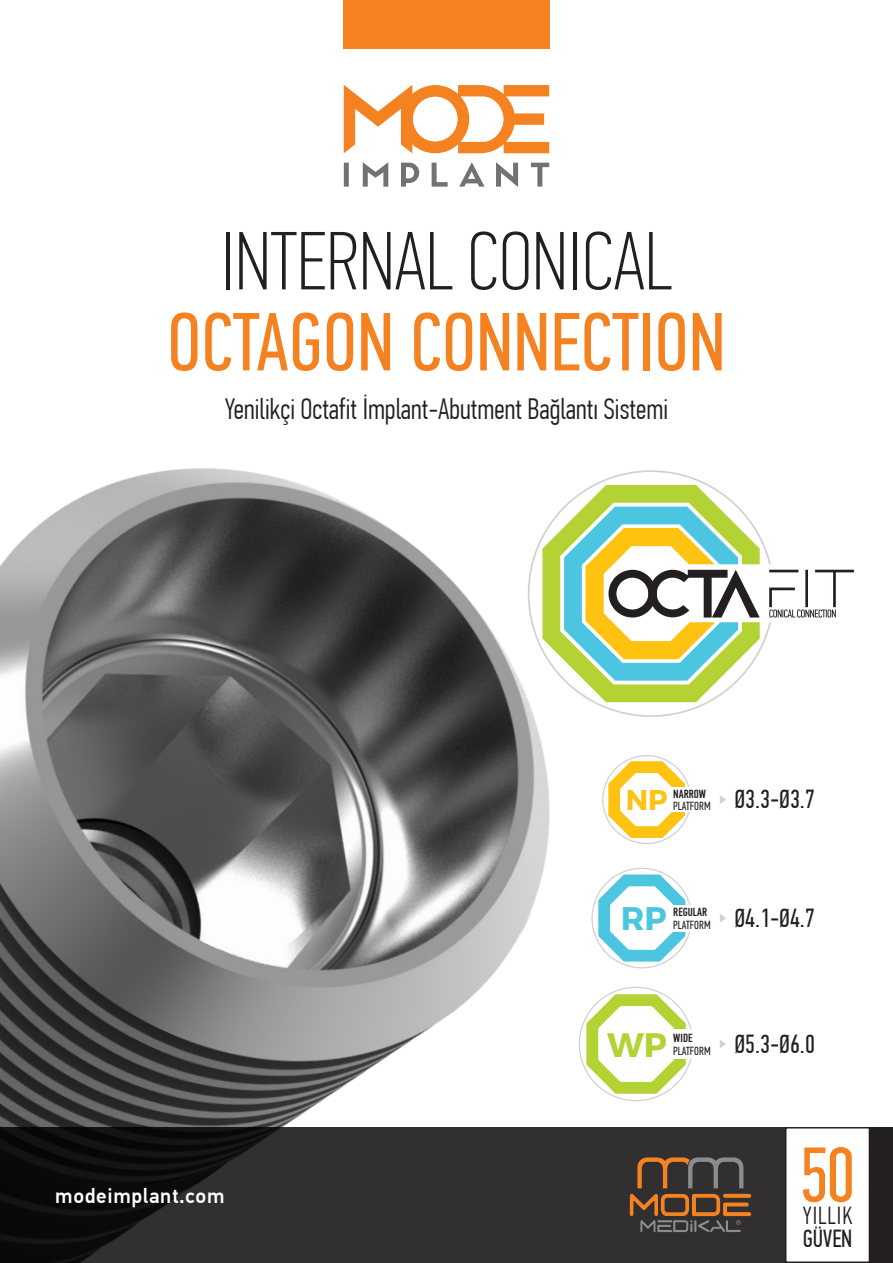
<style>
.page{position:relative;width:893px;height:1263px;background:#fff}
.page>*{position:absolute;margin:0;border:0;box-sizing:border-box;transform-origin:0 0}
.t1{font:82.5px/81px "PF Din Text Comp Pro";color:#f58220;text-align:center}
.t2{font:77.85px "PF Din Text Comp Pro";color:#f58220}
.t3{font:700 34.05px "Montserrat";color:#b3d234}
.t4{font:700 32.7px "Montserrat";color:#4cc6e0}
.t5{font:300 29.4px "PF Din Text Comp Pro";color:#231f20}
.t6{font:700 28.5px "Montserrat";color:#fec210}
.t7{font:26.1px "PF Din Text Comp Pro";color:#231f20}
.t8{font:300 24.75px "PF Din Text Comp Pro";letter-spacing:.04em;color:#231f20}
.t9{font:24.75px "PF Din Text Comp Pro";letter-spacing:-.01em;color:#231f20}
.t10{font:500 21px "PF Din Text Pro";letter-spacing:.03em;color:#fff}
.t11{font:11.7px "PF Din Text Comp Pro";color:#231f20}
.t12{font:500 11.7px "PF Din Text Comp Pro";color:#231f20}
.s1{font-weight:100;color:#231f20}
</style>
<div class="page">
<svg style="left:344px;top:162px;width:205px;height:25px"></svg>
<svg style="left:344px;top:85px;width:205px;height:68px"></svg>
<div style="left:343px;top:0;width:207px;height:48px;background:#f58220"></div>
<img style="left:0;top:468px;width:656px;height:659px">
<svg style="left:0;top:1127px;width:785px;height:136px;fill:#312f30"></svg>
<svg style="left:637px;top:1157px;width:106px;height:31px"></svg>
<svg style="left:630px;top:1194px;width:121px;height:38px"></svg>
<div style="left:785px;top:1127px;width:85px;height:136px;border:1px solid #231f20"></div>
<div style="left:869px;top:1127px;width:24px;height:136px;background:#231f20"></div>
<svg style="left:528px;top:470px;width:243px;height:247px"></svg>
<svg style="left:542px;top:485px;width:218px;height:217px"></svg>
<svg style="left:564px;top:507px;width:196px;height:174px"></svg>
<svg style="left:769px;top:570px;width:85px;height:47px"></svg>
<div style="left:608px;top:761px;width:77px;height:77px;border:12px solid #fec210;border-radius:19px"></div>
<div style="left:670px;top:787px;width:44px;height:25px;background:#fff"></div>
<svg style="left:720px;top:795px;width:6px;height:9px"></svg>
<svg style="left:592px;top:864px;width:99px;height:103px"></svg>
<div style="left:670px;top:905px;width:44px;height:26px;background:#fff"></div>
<svg style="left:720px;top:914px;width:6px;height:8px"></svg>
<div style="left:586px;top:994px;width:100px;height:100px;border:12px solid #b3d234;border-radius:26px"></div>
<div style="left:670px;top:1029px;width:44px;height:30px;background:#fff"></div>
<svg style="left:720px;top:1040px;width:6px;height:8px"></svg>
<p class="t1" style="left:167px;top:222px;width:560px"><span class="s1">INTERNAL CONICAL<br></span>OCTAGON CONNECTION</p>
<p class="t5" style="left:225px;top:392px;width:445px">Yenilikçi Octafit İmplant-Abutment Bağlantı Sistemi</p>
<p class="t6" style="left:626px;top:782px;width:43px">NP</p>
<p class="t12" style="left:673px;top:787px;width:34px">NARROW</p>
<p class="t11" style="left:673px;top:799px;width:39px">PLATFORM</p>
<p class="t7" style="left:734px;top:785px;width:82px">Ø3.3-Ø3.7</p>
<p class="t4" style="left:621px;top:898px;width:47px">RP</p>
<p class="t12" style="left:673px;top:905px;width:35px">REGULAR</p>
<p class="t11" style="left:673px;top:918px;width:39px">PLATFORM</p>
<p class="t7" style="left:734px;top:903px;width:82px">Ø4.1-Ø4.7</p>
<p class="t10" style="left:55px;top:1183px;width:171px">modeimplant.com</p>
<p class="t3" style="left:607px;top:1024px;width:61px">WP</p>
<p class="t12" style="left:673px;top:1031px;width:21px">WIDE</p>
<p class="t11" style="left:673px;top:1044px;width:39px">PLATFORM</p>
<p class="t7" style="left:734px;top:1029px;width:82px">Ø5.3-Ø6.0</p>
<p class="t2" style="left:800px;top:1130px;width:58px">50</p>
<p class="t8" style="left:803px;top:1202px;width:51px">YILLIK</p>
<p class="t9" style="left:803px;top:1224px;width:51px">GÜVEN</p>
</div>
